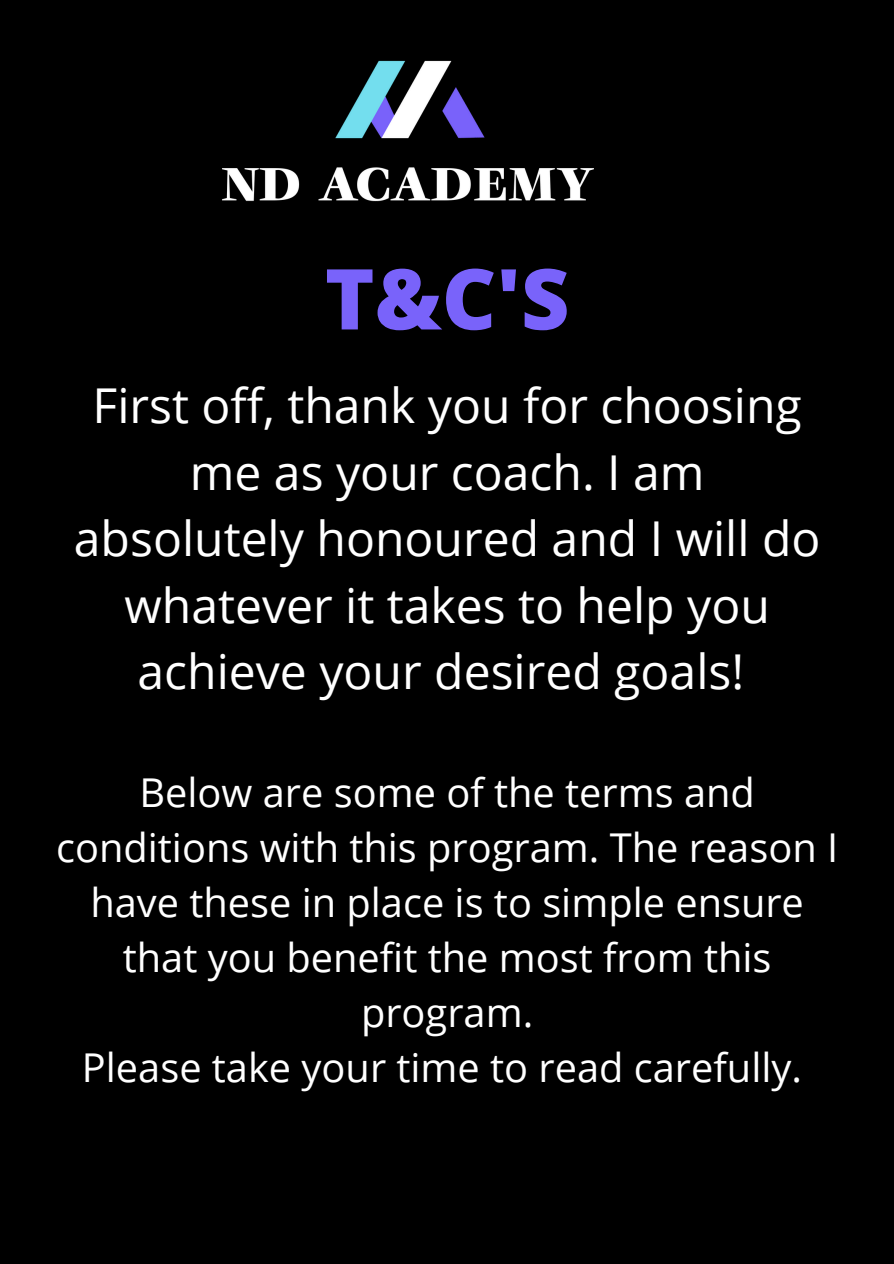
<style>
.page{position:relative;width:894px;height:1264px;background:#fff}
.page>*{position:absolute;margin:0;border:0;box-sizing:border-box;transform-origin:0 0}
.t1{font:800 84px "Open Sans";color:#7963fa}
.t2{font:48px/66.4px "Open Sans";color:#fff;text-align:center}
.t3{font:39.75px/54.9px "Open Sans";color:#fff;text-align:center}
</style>
<div class="page">
<div style="left:0;top:0;width:893px;height:1263px;background:#000"></div>
<img style="left:222px;top:60px;width:372px;height:142px">
<p class="t1" style="left:325px;top:240px;width:246px">T&amp;C'S</p>
<p class="t2" style="left:74px;top:371px;width:748px">First off, thank you for choosing me as your coach. I am absolutely honoured and I will do whatever it takes to help you achieve your desired goals!</p>
<p class="t3" style="left:56px;top:764px;width:783px">Below are some of the terms and conditions with this program. The reason I have these in place is to simple ensure that you benefit the most from this program.</p>
<p class="t3" style="left:82px;top:1039px;width:721px">Please take your time to read carefully.</p>
</div>
